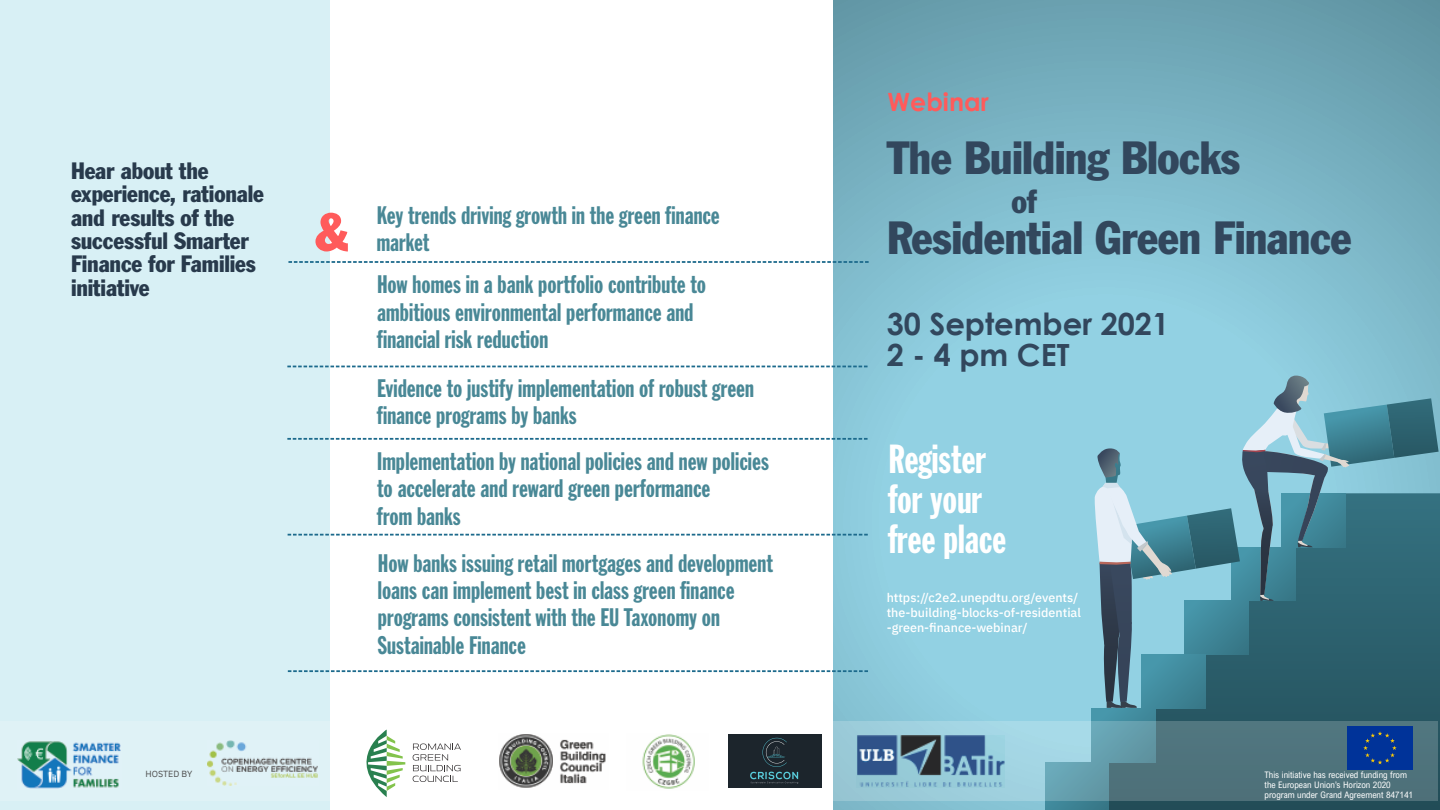
<style>
.page{position:relative;width:1440px;height:810px;background:#fff}
.page>*{position:absolute;margin:0;border:0;box-sizing:border-box;transform-origin:0 0}
.t1{font:condensed 52.5px "Franklin Gothic";color:#ff5b5b}
.t2{font:condensed 45.83px/80.6px "Franklin Gothic";letter-spacing:-.015em;color:#32475d}
.t3{font:39.9px/39.9px "Franklin Gothic Extra Cond";color:#fff}
.t4{font:condensed 32.4px "Franklin Gothic";color:#32475d}
.t5{font:700 30.6px/30.6px "Century Gothic";color:#32475d}
.t6{font:700 25.2px "Century Gothic";color:#ff5b5b}
.t7{font:24.97px/27.5px "Franklin Gothic Extra Cond";letter-spacing:.005em;color:#498896}
.t8{font:condensed 23.33px/23.3px "Franklin Gothic";letter-spacing:-.01em;color:#283a4c}
.t9{font:500 12.45px/15px "IBM Plex Sans";color:#fff}
.t10{font:9px/10px "Arial Nova Cond";color:#fff}
.t11{font:8.85px "IBM Plex Sans";color:#4d4d4d}
</style>
<div class="page">
<svg style="left:834px;top:0;width:606px;height:810px;background:#81bdcd"></svg>
<svg style="left:1045px;top:493px;width:395px;height:317px;background:#679fae"></svg>
<div style="left:1045px;top:762px;width:64px;height:48px;background:#3c8192"></div>
<div style="left:1092px;top:708px;width:64px;height:54px;background:#4490a3"></div>
<svg style="left:1093px;top:376px;width:346px;height:332px;background:#5d94a3"></svg>
<div style="left:0;top:0;width:330px;height:810px;background:#d8f0f5"></div>
<svg style="left:288px;top:261px;width:582px;height:2px"></svg>
<svg style="left:287px;top:366px;width:582px;height:1px"></svg>
<svg style="left:287px;top:438px;width:582px;height:2px"></svg>
<svg style="left:288px;top:534px;width:582px;height:2px"></svg>
<svg style="left:288px;top:670px;width:582px;height:2px"></svg>
<svg style="left:386px;top:721px;width:1051px;height:80px"></svg>
<div style="left:1348px;top:726px;width:65px;height:44px;background:#039"></div>
<img style="left:17px;top:741px;width:104px;height:48px">
<img style="left:207px;top:740px;width:111px;height:46px">
<svg style="left:413px;top:743px;width:48px;height:39px"></svg>
<svg style="left:366px;top:730px;width:39px;height:67px"></svg>
<img style="left:498px;top:733px;width:110px;height:56px">
<img style="left:729px;top:735px;width:93px;height:52px">
<img style="left:626px;top:734px;width:83px;height:56px">
<img style="left:856px;top:735px;width:149px;height:52px">
<p class="t8" style="left:71px;top:159px;width:194px">Hear about the experience, rationale and results of the successful Smarter<br>Finance for Families initiative</p>
<p class="t11" style="left:146px;top:768px;width:48px">HOSTED BY</p>
<h1 class="t1" style="left:315px;top:200px;width:35px">&amp;</h1>
<p class="t7" style="left:377px;top:202px;width:344px">Key trends driving growth in the green finance market</p>
<p class="t7" style="left:377px;top:272px;width:330px">How homes in a bank portfolio contribute to ambitious environmental performance and financial risk reduction</p>
<p class="t7" style="left:377px;top:375px;width:378px">Evidence to justify implementation of robust green finance programs by banks</p>
<p class="t7" style="left:377px;top:448px;width:393px">Implementation by national policies and new policies to accelerate and reward green performance<br>from banks</p>
<p class="t7" style="left:378px;top:550px;width:396px">How banks issuing retail mortgages and development loans can implement best in class green finance programs consistent with the EU Taxonomy on Sustainable Finance</p>
<p class="t6" style="left:888px;top:86px;width:103px">Webinar</p>
<h2 class="t2" style="left:887px;top:117px;width:466px">The Building Blocks<br>Residential Green Finance</h2>
<p class="t4" style="left:1012px;top:182px;width:27px">of</p>
<p class="t5" style="left:887px;top:308px;width:284px">30 September 2021<br>2 - 4 pm CET</p>
<h3 class="t3" style="left:888px;top:440px;width:119px">Register for your free place</h3>
<p class="t9" style="left:887px;top:589px;width:196px">https://c2e2.unepdtu.org/events/ the-building-blocks-of-residential -green-finance-webinar/</p>
<p class="t10" style="left:1265px;top:770px;width:150px">This initiative has received funding from the European Union’s Horizon 2020 program under Grand Agreement 847141</p>
</div>
